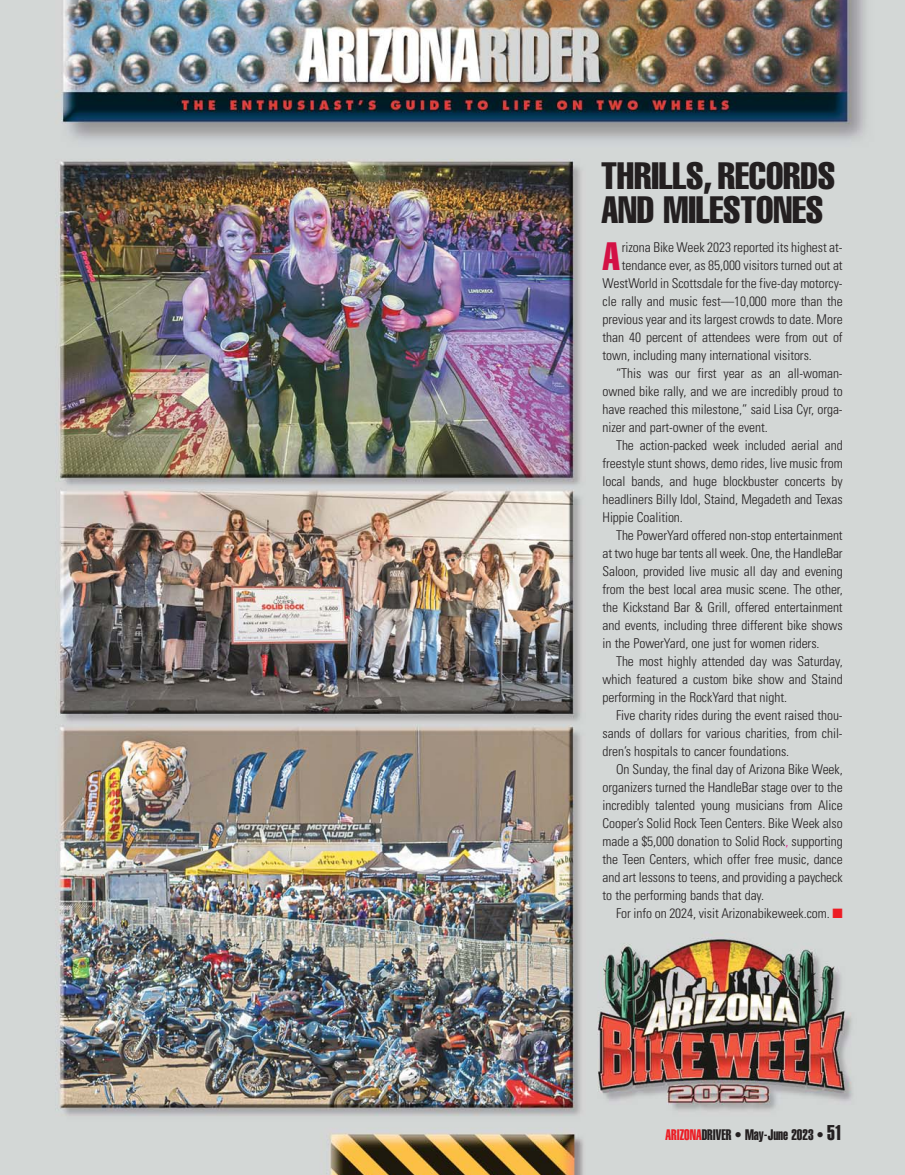
<style>
.page{position:relative;width:905px;height:1175px;background:#fff}
.page>*{position:absolute;margin:0;border:0;box-sizing:border-box;transform-origin:0 0}
.t1{font:extra-condensed 38.85px "Helvetica";color:#d31145}
.t2{font:extra-condensed 37.5px/34.5px "Helvetica";letter-spacing:-.005em;color:#231f20}
.t3{font:15px "Helvetica Extra Compressed";color:#231f20}
.t4{font:300 condensed 13.5px "Univers";letter-spacing:-.005em;color:#231f20}
.s1{color:#ec008c}
.s2{color:#ed1c24}
.s3{font-size:21px}
</style>
<div class="page">
<img style="left:0;top:0;width:904px;height:1174px">
<h2 class="t2" style="left:601px;top:160px;width:235px">THRILLS, RECORDS<br>AND MILESTONES</h2>
<h1 class="t1" style="left:602px;top:242px;width:20px">A</h1>
<p class="t4" style="left:622px;top:242px;width:222px">rizona Bike Week 2023 reported its highest at -</p>
<p class="t4" style="left:622px;top:260px;width:222px">tendance ever, as 85,000 visitors turned out at</p>
<p class="t4" style="left:602px;top:278px;width:241px">WestWorld in Scottsdale for the five-day motorcy-</p>
<p class="t4" style="left:602px;top:296px;width:241px">cle rally and music fest—10,000 more than the</p>
<p class="t4" style="left:602px;top:314px;width:241px">pre vious year and its largest crowds to date. More</p>
<p class="t4" style="left:602px;top:332px;width:241px">than 40 percent of attendees were from out of</p>
<p class="t4" style="left:602px;top:350px;width:211px">town, including many international visitors.</p>
<p class="t4" style="left:616px;top:368px;width:228px">“This was our first year as an all-woman-</p>
<p class="t4" style="left:602px;top:386px;width:241px">owned bike rally, and we are incredibly proud to</p>
<p class="t4" style="left:602px;top:404px;width:241px">have reached this milestone,” said Lisa Cyr, or ga -</p>
<p class="t4" style="left:602px;top:422px;width:167px">nizer and part-owner of the event.</p>
<p class="t4" style="left:616px;top:440px;width:228px">The action-packed week included aerial and</p>
<p class="t4" style="left:602px;top:458px;width:242px">free style stunt shows, demo rides, live music from</p>
<p class="t4" style="left:602px;top:476px;width:241px">lo cal bands, and huge blockbuster concerts by</p>
<p class="t4" style="left:602px;top:494px;width:241px">head liners Billy Idol, Staind, Megadeth and Texas</p>
<p class="t4" style="left:602px;top:512px;width:82px">Hippie Coalition.</p>
<p class="t4" style="left:616px;top:530px;width:228px">The PowerYard offered non-stop entertainment</p>
<p class="t4" style="left:602px;top:548px;width:241px">at two huge bar tents all week. One, the HandleBar</p>
<p class="t4" style="left:602px;top:566px;width:242px">Saloon, provided live music all day and evening</p>
<p class="t4" style="left:602px;top:584px;width:241px">from the best local area music scene. The other,</p>
<p class="t4" style="left:602px;top:602px;width:241px">the Kick stand Bar &amp; Grill, offered entertainment</p>
<p class="t4" style="left:602px;top:620px;width:241px">and events, including three different bike shows</p>
<p class="t4" style="left:602px;top:638px;width:218px">in the PowerYard, one just for women riders.</p>
<p class="t4" style="left:616px;top:656px;width:228px">The most highly attended day was Saturday,</p>
<p class="t4" style="left:602px;top:674px;width:241px">which featured a custom bike show and Staind</p>
<p class="t4" style="left:602px;top:692px;width:186px">performing in the RockYard that night.</p>
<p class="t4" style="left:616px;top:710px;width:228px">Five charity rides during the event raised thou-</p>
<p class="t4" style="left:602px;top:728px;width:241px">sands of dollars for various charities, from chil-</p>
<p class="t4" style="left:602px;top:746px;width:188px">dren’s hospitals to cancer foundations.</p>
<p class="t4" style="left:616px;top:764px;width:228px">On Sunday, the final day of Arizona Bike Week,</p>
<p class="t4" style="left:602px;top:782px;width:241px">organizers turned the HandleBar stage over to the</p>
<p class="t4" style="left:602px;top:800px;width:241px">incredibly talented young musicians from Alice</p>
<p class="t4" style="left:602px;top:818px;width:242px">Cooper’s Solid Rock Teen Centers. Bike Week also</p>
<p class="t4" style="left:602px;top:836px;width:242px">made a $5,000 donation to Solid Rock<span class="s1">,</span> supporting</p>
<p class="t4" style="left:602px;top:854px;width:241px">the Teen Centers, which offer free music, dance</p>
<p class="t4" style="left:602px;top:872px;width:241px">and art lessons to teens, and providing a paycheck</p>
<p class="t4" style="left:602px;top:890px;width:163px">to the performing bands that day.</p>
<p class="t4" style="left:616px;top:908px;width:228px">For info on 2024, visit Arizonabikeweek.com. <span class="s2">■</span></p>
<p class="t3" style="left:665px;top:1129px;width:179px"><span class="s2">ARIZONA</span>DRIVER • May-June 2023 • <span class="s3">51</span></p>
</div>
